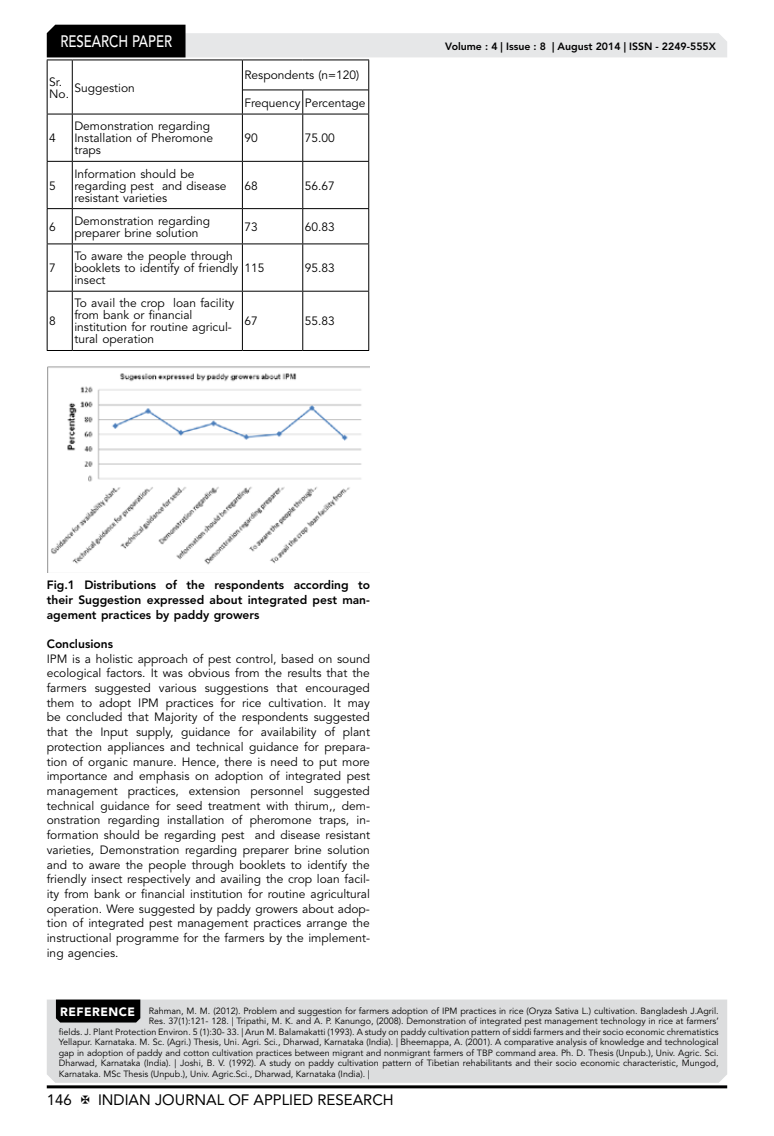
<style>
.page{position:relative;width:774px;height:1136px;background:#fff}
.page>*{position:absolute;margin:0;border:0;box-sizing:border-box;transform-origin:0 0}
.t1{font:500 16.5px "Avenir LT Std";color:#fff;scale:.8 1}
.t2{font:15px "Avenir LT Std";color:#000}
.t3{font:12px/14.7px "Avenir LT Std";color:#000}
.t4{font:800 12px/14.7px "Avenir LT Std";color:#000;text-align:justify}
.t5{font:800 10.5px "Avenir LT Std";color:#000}
.t6{font:9px "Avenir LT Std";color:#000}
.s1{font-weight:900;font-size:12px;color:#fff}
</style>
<div class="page">
<hr style="left:47px;top:1085px;width:680px;height:3px;background:#000">
<div style="left:47px;top:999px;width:680px;height:83px;background:#dcddde"></div>
<div style="left:56px;top:999px;width:84px;height:23px;background:#000"></div>
<svg style="left:48px;top:61px;width:320px;height:289px"></svg>
<hr style="left:72px;top:60px;width:1px;height:30px;background:#000">
<hr style="left:242px;top:60px;width:1px;height:30px;background:#000">
<svg style="left:242px;top:90px;width:1px;height:24px"></svg>
<svg style="left:302px;top:90px;width:1px;height:24px"></svg>
<hr style="left:243px;top:89px;width:60px;height:1px;background:#000">
<hr style="left:303px;top:89px;width:65px;height:1px;background:#000">
<hr style="left:72px;top:114px;width:1px;height:47px;background:#000">
<hr style="left:242px;top:114px;width:1px;height:47px;background:#000">
<hr style="left:302px;top:114px;width:1px;height:47px;background:#000">
<hr style="left:72px;top:162px;width:1px;height:46px;background:#000">
<hr style="left:242px;top:162px;width:1px;height:46px;background:#000">
<hr style="left:302px;top:162px;width:1px;height:46px;background:#000">
<hr style="left:72px;top:209px;width:1px;height:34px;background:#000">
<hr style="left:242px;top:209px;width:1px;height:34px;background:#000">
<hr style="left:302px;top:209px;width:1px;height:34px;background:#000">
<hr style="left:72px;top:244px;width:1px;height:47px;background:#000">
<hr style="left:242px;top:244px;width:1px;height:47px;background:#000">
<hr style="left:302px;top:244px;width:1px;height:47px;background:#000">
<hr style="left:72px;top:291px;width:1px;height:59px;background:#000">
<hr style="left:242px;top:291px;width:1px;height:59px;background:#000">
<hr style="left:72px;top:114px;width:170px;height:1px;background:#000">
<hr style="left:242px;top:114px;width:61px;height:1px;background:#000">
<hr style="left:303px;top:114px;width:66px;height:1px;background:#000">
<svg style="left:47px;top:161px;width:25px;height:1px"></svg>
<hr style="left:72px;top:161px;width:170px;height:1px;background:#000">
<hr style="left:242px;top:161px;width:61px;height:1px;background:#000">
<hr style="left:303px;top:161px;width:66px;height:1px;background:#000">
<svg style="left:47px;top:208px;width:25px;height:1px"></svg>
<hr style="left:72px;top:208px;width:170px;height:1px;background:#000">
<hr style="left:242px;top:208px;width:61px;height:1px;background:#000">
<hr style="left:303px;top:208px;width:66px;height:1px;background:#000">
<svg style="left:47px;top:243px;width:25px;height:1px"></svg>
<hr style="left:72px;top:243px;width:170px;height:1px;background:#000">
<hr style="left:242px;top:243px;width:61px;height:1px;background:#000">
<hr style="left:303px;top:243px;width:66px;height:1px;background:#000">
<svg style="left:48px;top:291px;width:24px;height:1px"></svg>
<hr style="left:72px;top:291px;width:170px;height:1px;background:#000">
<hr style="left:242px;top:291px;width:61px;height:1px;background:#000">
<hr style="left:303px;top:291px;width:66px;height:1px;background:#000">
<hr style="left:302px;top:291px;width:1px;height:59px;background:#000">
<svg style="left:47px;top:25px;width:680px;height:36px"></svg>
<hr style="left:47px;top:60px;width:1px;height:30px;background:#000">
<hr style="left:72px;top:60px;width:170px;height:1px;background:#000">
<hr style="left:242px;top:60px;width:61px;height:1px;background:#000">
<hr style="left:303px;top:60px;width:66px;height:1px;background:#000">
<hr style="left:368px;top:60px;width:1px;height:30px;background:#000">
<svg style="left:47px;top:90px;width:26px;height:25px"></svg>
<svg style="left:368px;top:90px;width:1px;height:24px"></svg>
<hr style="left:47px;top:114px;width:1px;height:47px;background:#000">
<hr style="left:368px;top:114px;width:1px;height:47px;background:#000">
<hr style="left:47px;top:162px;width:1px;height:46px;background:#000">
<hr style="left:368px;top:162px;width:1px;height:46px;background:#000">
<hr style="left:47px;top:209px;width:1px;height:34px;background:#000">
<hr style="left:368px;top:209px;width:1px;height:34px;background:#000">
<hr style="left:47px;top:244px;width:1px;height:47px;background:#000">
<hr style="left:368px;top:244px;width:1px;height:47px;background:#000">
<hr style="left:47px;top:291px;width:1px;height:59px;background:#000">
<hr style="left:368px;top:291px;width:1px;height:59px;background:#000">
<svg style="left:47px;top:350px;width:25px;height:1px"></svg>
<hr style="left:72px;top:350px;width:170px;height:1px;background:#000">
<hr style="left:242px;top:350px;width:61px;height:1px;background:#000">
<hr style="left:303px;top:350px;width:66px;height:1px;background:#000">
<img style="left:47px;top:366px;width:322px;height:207px">
<h1 class="t1" style="left:60px;top:32px;width:139px">RESEARCH PAPER</h1>
<p class="t3" style="left:49px;top:76px;width:21px;line-height:12px">Sr.<br>No.</p>
<p class="t3" style="left:74px;top:80px;width:62px">Suggestion</p>
<p class="t3" style="left:49px;top:131px;width:8px">4</p>
<p class="t3" style="left:49px;top:178px;width:8px">5</p>
<p class="t3" style="left:74px;top:120px;width:140px;line-height:12px">Demonstration regarding<br>Installation of Pheromone traps</p>
<p class="t3" style="left:74px;top:168px;width:154px;line-height:12px">Information should be regarding pest and disease resistant varieties</p>
<p class="t3" style="left:244px;top:68px;width:116px">Respondents (n=120)</p>
<p class="t3" style="left:244px;top:95px;width:123px">Frequency Percentage</p>
<p class="t3" style="left:244px;top:131px;width:15px">90</p>
<p class="t3" style="left:305px;top:131px;width:32px">75.00</p>
<p class="t3" style="left:244px;top:178px;width:15px">68</p>
<p class="t3" style="left:305px;top:178px;width:32px">56.67</p>
<p class="t3" style="left:49px;top:220px;width:8px">6</p>
<p class="t3" style="left:74px;top:215px;width:137px;line-height:12px">Demonstration regarding preparer brine solution</p>
<p class="t3" style="left:244px;top:220px;width:15px">73</p>
<p class="t3" style="left:305px;top:220px;width:32px">60.83</p>
<p class="t3" style="left:49px;top:261px;width:8px">7</p>
<p class="t3" style="left:74px;top:250px;width:165px;line-height:12px">To aware the people through booklets to identify of friendly insect</p>
<p class="t3" style="left:244px;top:261px;width:22px">115</p>
<p class="t3" style="left:305px;top:261px;width:32px">95.83</p>
<p class="t3" style="left:49px;top:314px;width:8px">8</p>
<p class="t3" style="left:74px;top:297px;width:161px;line-height:12px">To avail the crop loan facility from bank or financial institution for routine agricul&shy;tural operation</p>
<p class="t3" style="left:244px;top:314px;width:15px">67</p>
<p class="t3" style="left:305px;top:314px;width:32px">55.83</p>
<p class="t5" style="left:445px;top:41px;width:272px">Volume : 4 | Issue : 8 | August 2014 | ISSN - 2249-555X</p>
<p class="t4" style="left:47px;top:577px;width:325px">Fig.1 Distributions of the respondents according to their Suggestion expressed about integrated pest man&shy;agement practices by paddy growers</p>
<p class="t4" style="left:47px;top:636px;width:68px">Conclusions</p>
<p class="t3" style="left:47px;top:651px;width:325px;text-align:justify">IPM is a holistic approach of pest control, based on sound ecological factors. It was obvious from the results that the farmers suggested various suggestions that encouraged them to adopt IPM practices for rice cultivation. It may be concluded that Majority of the respondents suggested that the Input supply, guidance for availability of plant protection appliances and technical guidance for prepara&shy;tion of organic manure. Hence, there is need to put more importance and emphasis on adoption of integrated pest management practices, extension personnel suggested technical guidance for seed treatment with thirum,, dem&shy;onstration regarding installation of pheromone traps, in&shy;formation should be regarding pest and disease resistant varieties, Demonstration regarding preparer brine solution and to aware the people through booklets to identify the friendly insect respectively and availing the crop loan facil&shy;ity from bank or financial institution for routine agricultural operation. Were suggested by paddy growers about adop&shy;tion of integrated pest management practices arrange the instructional programme for the farmers by the implement&shy;ing agencies.</p>
<p class="t6" style="left:60px;top:1005px;width:660px"><span class="s1">REFERENCE</span> Rahman, M. M. (2012). Problem and suggestion for farmers adoption of IPM practices in rice (Oryza Sativa L.) cultivation. Bangladesh J.Agril.</p>
<p class="t6" style="left:149px;top:1015px;width:571px">Res. 37(1):121- 128. | Tripathi, M. K. and A. P. Kanungo, (2008). Demonstration of integrated pest management technology in rice at farmers’</p>
<p class="t6" style="left:59px;top:1026px;width:661px">fields. J. Plant Protection Environ. 5 (1):30- 33. | Arun M. Balamakatti (1993). A study on paddy cultivation pattern of siddi farmers and their socio economic chrematistics</p>
<p class="t6" style="left:59px;top:1036px;width:661px">Yellapur. Karnataka. M. Sc. (Agri.) Thesis, Uni. Agri. Sci., Dharwad, Karnataka (India). | Bheemappa, A. (2001). A comparative analysis of knowledge and technological</p>
<p class="t6" style="left:59px;top:1047px;width:661px">gap in adoption of paddy and cotton cultivation practices between migrant and nonmigrant farmers of TBP command area. Ph. D. Thesis (Unpub.), Univ. Agric. Sci.</p>
<p class="t6" style="left:59px;top:1057px;width:661px">Dharwad, Karnataka (India). | Joshi, B. V. (1992). A study on paddy cultivation pattern of Tibetian rehabilitants and their socio economic characteristic, Mungod,</p>
<p class="t6" style="left:59px;top:1068px;width:312px">Karnataka. MSc Thesis (Unpub.), Univ. Agric.Sci., Dharwad, Karnataka (India). |</p>
<p class="t2" style="left:47px;top:1090px;width:27px">146</p>
<p class="t2" style="left:98px;top:1090px;width:297px">INDIAN JOURNAL OF APPLIED RESEARCH</p>
</div>
